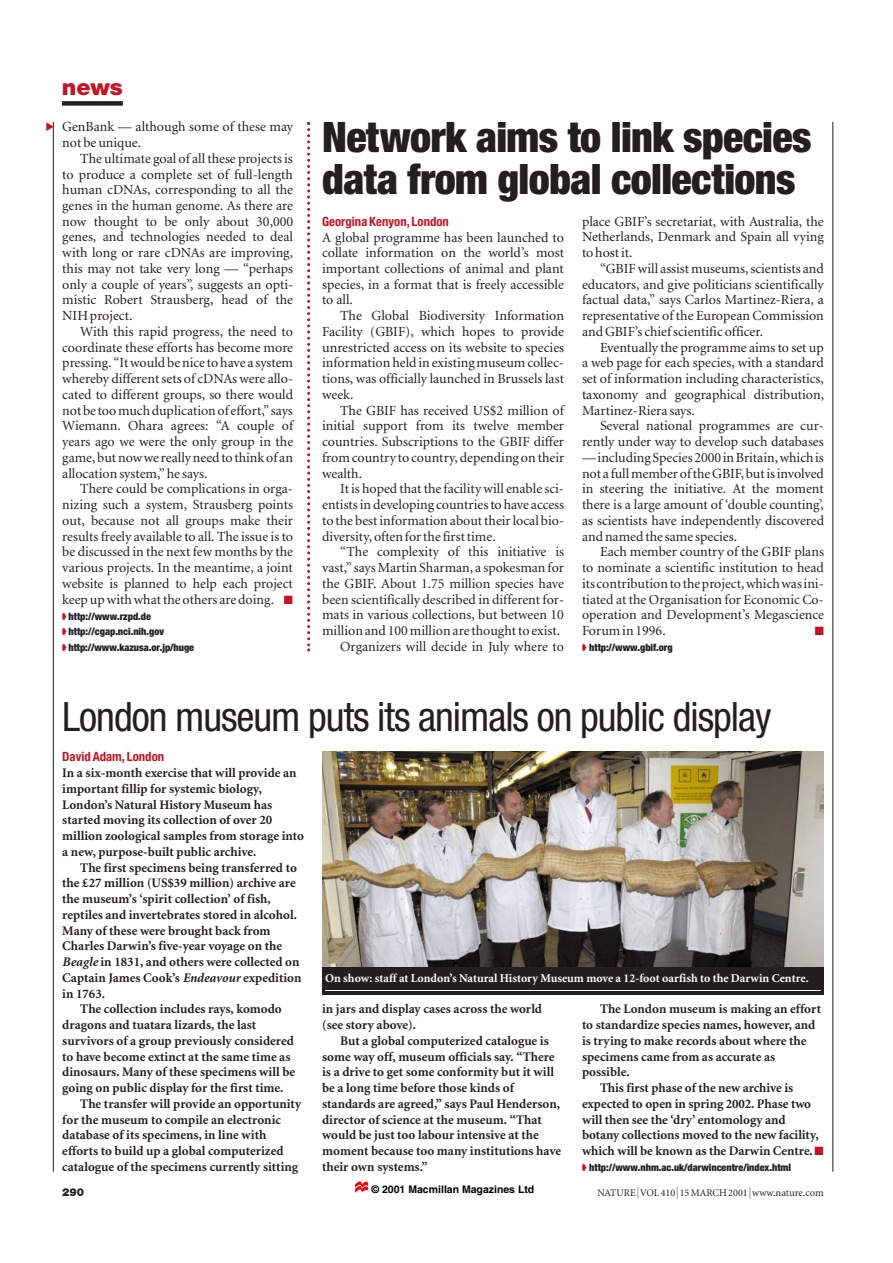
<style>
.page{position:relative;width:893px;height:1263px;background:#fff}
.page>*{position:absolute;margin:0;border:0;box-sizing:border-box;transform-origin:0 0}
.t1{font:900 condensed 42px/42px "Helvetica Neue";letter-spacing:-.015em;color:#231f20}
.t2{font:condensed 40.5px "Helvetica Neue";letter-spacing:-.025em;color:#231f20}
.t3{font:900 22.5px "Helvetica Neue";color:#c41324}
.t4{font:13.95px/15.8px "Minion";color:#231f20;text-align:justify}
.t5{font:700 13.2px/15.8px "Minion";color:#231f20}
.t6{font:700 condensed 12.75px "Helvetica Neue";color:#c41324}
.t7{font:700 12px "Minion";color:#fff}
.t8{font:12px "Zapf Dingbats";color:#c41324}
.t9{font:900 10.8px "Helvetica Neue";color:#231f20}
.t10{font:700 10.5px "Helvetica";color:#000}
.t11{font:900 condensed 10.2px/15.8px "Helvetica Neue";color:#231f20}
.t12{font:10.2px "Minion";color:#231f20}
.s1{color:#c41324}
.s2{font-style:italic}
.s3{font-family:"Unica SB";font-weight:300;font-size:12px}
.s4{font-size:10.5px}
</style>
<div class="page">
<div style="left:62px;top:101px;width:61px;height:5px;background:#231f20"></div>
<hr style="left:53px;top:122px;width:1px;height:1050px;background:#231f20">
<hr style="left:832px;top:122px;width:1px;height:1050px;background:#231f20">
<svg style="left:307px;top:122px;width:3px;height:529px"></svg>
<div style="left:322px;top:966px;width:501px;height:29px;background:#231f20"></div>
<hr style="left:325px;top:990px;width:495px;height:1px;background:#fff">
<img style="left:322px;top:752px;width:501px;height:214px">
<svg style="left:355px;top:1181px;width:13px;height:12px"></svg>
<svg style="left:52px;top:122px;width:2px;height:9px"></svg>
<h3 class="t3" style="left:62px;top:78px;width:62px">news</h3>
<p class="t4" style="left:62px;top:120px;width:232px">GenBank — although some of these may not be unique.</p>
<p class="t4" style="left:62px;top:152px;width:232px;text-indent:18px">The ultimate goal of all these projects is to produce a complete set of full-length human cDNAs, corresponding to all the genes in the human genome. As there are now thought to be only about 30,000 genes, and technologies needed to deal with long or rare cDNAs are improving, this may not take very long — “perhaps only a couple of years”, suggests an opti&shy;mistic Robert Strausberg, head of the NIH project.</p>
<p class="t4" style="left:62px;top:325px;width:232px;text-indent:18px">With this rapid progress, the need to coordinate these efforts has become more pressing. “It would be nice to have a system whereby different sets of cDNAs were allo&shy;cated to different groups, so there would not be too much duplication of effort,” says Wiemann. Ohara agrees: “A couple of years ago we were the only group in the game, but now we really need to think of an allocation system,” he says.</p>
<p class="t4" style="left:62px;top:482px;width:232px;text-indent:18px">There could be complications in orga&shy;nizing such a system, Strausberg points out, because not all groups make their results freely available to all. The issue is to be discussed in the next few months by the various projects. In the meantime, a joint website is planned to help each project keep up with what the others are doing. <span class="s1">■</span></p>
<p class="t11" style="left:62px;top:609px;width:133px"><span class="s1">➧</span> http://www.rzpd.de<br><span class="s1">➧</span> http://cgap.nci.nih.gov<br><span class="s1">➧</span> http://www.kazusa.or.jp/huge</p>
<h1 class="t1" style="left:322px;top:120px;width:491px">Network aims to link species data from global collections</h1>
<p class="t6" style="left:322px;top:217px;width:128px">Georgina Kenyon, London</p>
<p class="t4" style="left:322px;top:230px;width:243px">A global programme has been launched to collate information on the world’s most important collections of animal and plant species, in a format that is freely accessible to all.</p>
<p class="t4" style="left:322px;top:309px;width:243px;text-indent:18px">The Global Biodiversity Information Facility (GBIF), which hopes to provide unrestricted access on its website to species information held in existing museum collec&shy;tions, was officially launched in Brussels last week.</p>
<p class="t4" style="left:322px;top:404px;width:243px;text-indent:18px">The GBIF has received US$2 million of initial support from its twelve member countries. Subscriptions to the GBIF differ from country to country, depending on their wealth.</p>
<p class="t4" style="left:322px;top:482px;width:243px;text-indent:18px">It is hoped that the facility will enable sci&shy;entists in developing countries to have access to the best information about their local bio&shy;diversity, often for the first time.</p>
<p class="t4" style="left:322px;top:545px;width:243px;text-align:right">“The complexity of this initiative is vast,” says Martin Sharman, a spokesman for the GBIF. About 1.75 million species have been scientifically described in different for&shy;mats in various collections, but between 10 million and 100 million are thought to exist.<br>Organizers will decide in July where to</p>
<p class="t4" style="left:582px;top:215px;width:243px">place GBIF’s secretariat, with Australia, the Netherlands, Denmark and Spain all vying to host it.</p>
<p class="t4" style="left:582px;top:262px;width:243px;text-indent:18px">“GBIF will assist museums, scientists and educators, and give politicians scientifically factual data,” says Carlos Martinez-Riera, a representative of the European Commission and GBIF’s chief scientific officer.</p>
<p class="t4" style="left:582px;top:341px;width:243px;text-indent:18px">Eventually the programme aims to set up a web page for each species, with a standard set of information including characteristics, taxonomy and geographical distribution, Martinez-Riera says.</p>
<p class="t4" style="left:582px;top:419px;width:243px;text-align:right">Several national programmes are cur&shy;rently under way to develop such databases</p>
<p class="t4" style="left:582px;top:451px;width:243px">— including Species 2000 in Britain, which is not a full member of the GBIF, but is involved in steering the initiative. At the moment there is a large amount of ‘double counting’, as scientists have independently discovered and named the same species.</p>
<p class="t4" style="left:582px;top:545px;width:243px;text-indent:18px">Each member country of the GBIF plans to nominate a scientific institution to head its contribution to the project, which was ini&shy;tiated at the Organisation for Economic Co&shy;operation and Development’s Megascience Forum in 1996.</p>
<p class="t8" style="left:814px;top:625px;width:11px">■</p>
<p class="t11" style="left:582px;top:640px;width:92px"><span class="s1">➧</span> http://www.gbif.org</p>
<h2 class="t2" style="left:62px;top:703px;width:710px">London museum puts its animals on public display</h2>
<p class="t6" style="left:62px;top:752px;width:103px">David Adam, London</p>
<p class="t5" style="left:62px;top:766px;width:243px">In a six-month exercise that will provide an important fillip for systemic biology, London’s Natural History Museum has started moving its collection of over 20 million zoological samples from storage into a new, purpose-built public archive.</p>
<p class="t5" style="left:62px;top:861px;width:241px;text-indent:18px">The first specimens being transferred to the £27 million (US$39 million) archive are the museum’s ‘spirit collection’ of fish, reptiles and invertebrates stored in alcohol.<br>Many of these were brought back from Charles Darwin’s five-year voyage on the <span class="s2">Beagle</span> in 1831, and others were collected on Captain James Cook’s <span class="s2">Endeavour</span> expedition in 1763.</p>
<p class="t5" style="left:80px;top:1002px;width:203px">The collection includes rays, komodo</p>
<p class="t5" style="left:62px;top:1018px;width:195px">dragons and tuatara lizards, the last</p>
<p class="t5" style="left:62px;top:1034px;width:233px">survivors of a group previously considered</p>
<p class="t5" style="left:62px;top:1050px;width:230px">to have become extinct at the same time as</p>
<p class="t5" style="left:62px;top:1065px;width:234px">dinosaurs. Many of these specimens will be</p>
<p class="t5" style="left:62px;top:1081px;width:223px">going on public display for the first time.</p>
<p class="t5" style="left:80px;top:1097px;width:222px">The transfer will provide an opportunity</p>
<p class="t5" style="left:62px;top:1113px;width:220px">for the museum to compile an electronic</p>
<p class="t5" style="left:62px;top:1128px;width:205px">database of its specimens, in line with</p>
<p class="t5" style="left:62px;top:1144px;width:223px">efforts to build up a global computerized</p>
<p class="t5" style="left:62px;top:1160px;width:237px">catalogue of the specimens currently sitting</p>
<p class="t7" style="left:325px;top:973px;width:485px">On show: staff at London’s Natural History Museum move a 12-foot oarfish to the Darwin Centre.</p>
<p class="t5" style="left:322px;top:1002px;width:221px">in jars and display cases across the world (see story above).</p>
<p class="t5" style="left:322px;top:1034px;width:240px;text-indent:18px">But a global computerized catalogue is some way off, museum officials say. “There is a drive to get some conformity but it will be a long time before those kinds of standards are agreed,” says Paul Henderson, director of science at the museum. “That would be just too labour intensive at the moment because too many institutions have their own systems.”</p>
<p class="t5" style="left:600px;top:1002px;width:222px">The London museum is making an effort</p>
<p class="t5" style="left:582px;top:1018px;width:235px">to standardize species names, however, and</p>
<p class="t5" style="left:582px;top:1034px;width:226px">is trying to make records about where the</p>
<p class="t5" style="left:582px;top:1050px;width:195px">specimens came from as accurate as</p>
<p class="t5" style="left:582px;top:1065px;width:49px">possible.</p>
<p class="t5" style="left:600px;top:1081px;width:195px">This first phase of the new archive is</p>
<p class="t5" style="left:582px;top:1097px;width:231px">expected to open in spring 2002. Phase two</p>
<p class="t5" style="left:582px;top:1113px;width:205px">will then see the ‘dry’ entomology and</p>
<p class="t5" style="left:582px;top:1128px;width:238px">botany collections moved to the new facility,</p>
<p class="t5" style="left:582px;top:1144px;width:243px">which will be known as the Darwin Centre.<span class="s1">■</span></p>
<p class="t11" style="left:582px;top:1160px;width:210px"><span class="s1">➧</span> http://www.nhm.ac.uk/darwincentre/index.html</p>
<p class="t10" style="left:371px;top:1185px;width:164px">© 2001 Macmillan Magazines Ltd</p>
<p class="t9" style="left:62px;top:1188px;width:23px">290</p>
<p class="t12" style="left:597px;top:1188px;width:228px">NATURE<span class="s3">|</span> VOL 410 <span class="s3">|</span> 15 MARCH 2001 <span class="s3">|</span> <span class="s4">www.nature.com</span></p>
</div>
